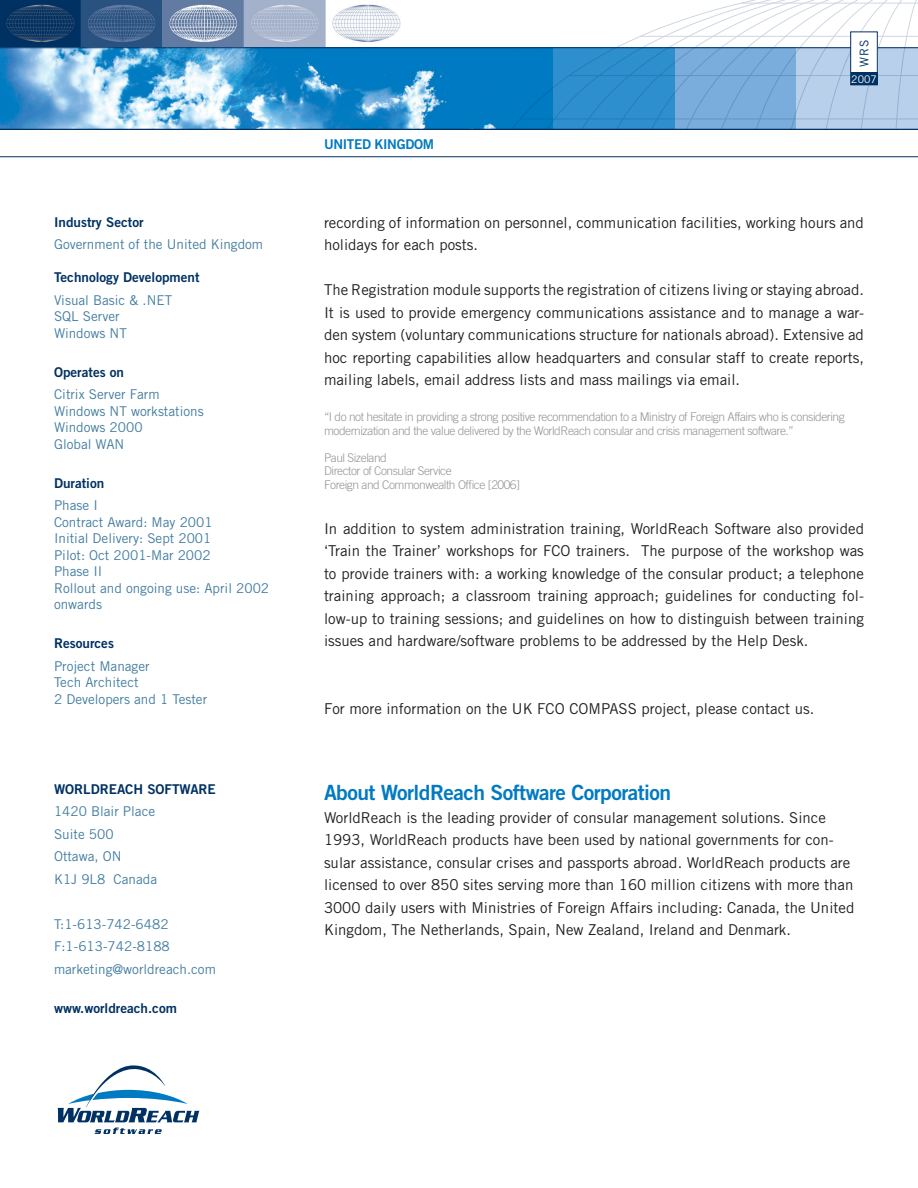
<style>
.page{position:relative;width:918px;height:1188px;background:#fff}
.page>*{position:absolute;margin:0;border:0;box-sizing:border-box;transform-origin:0 0}
.CONTENT_JL_TITLES_SM{font:21px "Trade Gothic Bold Two";letter-spacing:-.025em;color:#007ac2}
.CONTENT_JL{font:15px/22.5px "Trade Gothic";color:#231f20}
.CONTENT_JL_SIDEBAR{font:13.5px/16.5px "Trade Gothic";color:#447ea0}
.CONTENT_JL_SIDEBAR_B{font:13.5px "Trade Gothic Bold Two";color:#003163}
.CONTENT_JL_TITLES{font:13.5px "Trade Gothic Bold Two";letter-spacing:-.025em;color:#007ac2}
.CONTENT_SMALL{font:300 12px/13.5px "Trade Gothic";letter-spacing:-.04em;color:#939598}
.CONTENT_JL_SIDEBAR-2{font:12px "Trade Gothic";color:#003163}
.CONTENT_JL_SIDEBAR-3{font:10.5px "Trade Gothic";color:#fff}
</style>
<div class="page">
<img style="left:0;top:0;width:401px;height:47px">
<img style="left:0;top:48px;width:482px;height:81px">
<hr style="left:0;top:156px;width:918px;height:1px;background:#003163">
<svg style="left:95px;top:1128px;width:67px;height:6px"></svg>
<svg style="left:58px;top:1065px;width:142px;height:57px"></svg>
<svg style="left:482px;top:0;width:436px;height:129px"></svg>
<hr style="left:0;top:129px;width:918px;height:1px;background:#003163">
<hr style="left:0;top:47px;width:918px;height:1px;background:#003163">
<div style="left:851px;top:32px;width:26px;height:53px;background:#fff"></div>
<div style="left:850px;top:32px;width:28px;height:53px;border:1px solid #003163"></div>
<div style="left:851px;top:72px;width:26px;height:13px;background:#003163"></div>
<p class="CONTENT_JL_SIDEBAR_B" style="left:54px;top:214px;width:91px">Industry Sector</p>
<p class="CONTENT_JL_SIDEBAR" style="left:54px;top:236px;width:211px">Government of the United Kingdom</p>
<p class="CONTENT_JL_SIDEBAR_B" style="left:54px;top:269px;width:147px">Technology Development</p>
<p class="CONTENT_JL_SIDEBAR" style="left:54px;top:292px;width:120px">Visual Basic &amp; .NET</p>
<p class="CONTENT_JL_SIDEBAR" style="left:54px;top:308px;width:67px">SQL Server</p>
<p class="CONTENT_JL_SIDEBAR" style="left:54px;top:325px;width:74px">Windows NT</p>
<p class="CONTENT_JL_SIDEBAR_B" style="left:54px;top:364px;width:72px">Operates on</p>
<p class="CONTENT_JL_SIDEBAR" style="left:54px;top:386px;width:107px">Citrix Server Farm</p>
<p class="CONTENT_JL_SIDEBAR" style="left:54px;top:403px;width:151px">Windows NT workstations</p>
<p class="CONTENT_JL_SIDEBAR" style="left:54px;top:419px;width:90px">Windows 2000</p>
<p class="CONTENT_JL_SIDEBAR" style="left:54px;top:436px;width:72px">Global WAN</p>
<p class="CONTENT_JL_SIDEBAR_B" style="left:54px;top:475px;width:52px">Duration</p>
<p class="CONTENT_JL_SIDEBAR" style="left:54px;top:497px;width:45px">Phase I</p>
<p class="CONTENT_JL_SIDEBAR" style="left:54px;top:514px;width:160px">Contract Award: May 2001</p>
<p class="CONTENT_JL_SIDEBAR" style="left:54px;top:530px;width:159px">Initial Delivery: Sept 2001</p>
<p class="CONTENT_JL_SIDEBAR" style="left:54px;top:547px;width:158px">Pilot: Oct 2001-Mar 2002</p>
<p class="CONTENT_JL_SIDEBAR" style="left:54px;top:563px;width:50px">Phase II</p>
<p class="CONTENT_JL_SIDEBAR" style="left:54px;top:580px;width:217px">Rollout and ongoing use: April 2002 onwards</p>
<p class="CONTENT_JL_SIDEBAR_B" style="left:54px;top:635px;width:61px">Resources</p>
<p class="CONTENT_JL_SIDEBAR" style="left:54px;top:658px;width:97px">Project Manager</p>
<p class="CONTENT_JL_SIDEBAR" style="left:54px;top:674px;width:86px">Tech Architect</p>
<p class="CONTENT_JL_SIDEBAR" style="left:54px;top:691px;width:155px">2 Developers and 1 Tester</p>
<p class="CONTENT_JL_SIDEBAR_B" style="left:54px;top:781px;width:163px">WORLDREACH SOFTWARE</p>
<p class="CONTENT_JL_SIDEBAR" style="left:54px;top:803px;width:103px">1420 Blair Place</p>
<p class="CONTENT_JL_SIDEBAR" style="left:54px;top:826px;width:61px">Suite 500</p>
<p class="CONTENT_JL_SIDEBAR" style="left:54px;top:848px;width:69px">Ottawa, ON</p>
<p class="CONTENT_JL_SIDEBAR" style="left:54px;top:871px;width:105px">K1J 9L8 Canada</p>
<p class="CONTENT_JL_SIDEBAR" style="left:54px;top:916px;width:116px">T:1-613-742-6482</p>
<p class="CONTENT_JL_SIDEBAR" style="left:54px;top:938px;width:117px">F:1-613-742-8188</p>
<p class="CONTENT_JL_SIDEBAR" style="left:54px;top:961px;width:163px">marketing@worldreach.com</p>
<p class="CONTENT_JL_SIDEBAR_B" style="left:54px;top:1000px;width:125px">www.worldreach.com</p>
<p class="CONTENT_JL_TITLES" style="left:324px;top:136px;width:111px">UNITED KINGDOM</p>
<p class="CONTENT_JL_SIDEBAR-2" style="left:857px;top:67px;width:29px;rotate:-90deg">WRS</p>
<p class="CONTENT_JL_SIDEBAR-3" style="left:851px;top:72px;width:27px">2007</p>
<p class="CONTENT_JL" style="left:324px;top:211px;width:541px">recording of information on personnel, communication facilities, working hours and holidays for each posts.</p>
<p class="CONTENT_JL" style="left:324px;top:278px;width:542px;text-align:justify">The Registration module supports the registration of citizens living or staying abroad.<br>It is used to provide emergency communications assistance and to manage a war&shy;den system (voluntary communications structure for nationals abroad). Extensive ad hoc reporting capabilities allow headquarters and consular staff to create reports, mailing labels, email address lists and mass mailings via email.</p>
<p class="CONTENT_SMALL" style="left:324px;top:410px;width:522px">“I do not hesitate in providing a strong positive recommendation to a Ministry of Foreign Affairs who is considering modernization and the value delivered by the WorldReach consular and crisis management software.”</p>
<p class="CONTENT_SMALL" style="left:324px;top:450px;width:64px">Paul Sizeland</p>
<p class="CONTENT_SMALL" style="left:324px;top:464px;width:129px">Director of Consular Service</p>
<p class="CONTENT_SMALL" style="left:324px;top:477px;width:198px">Foreign and Commonwealth Office [2006]</p>
<p class="CONTENT_JL" style="left:324px;top:517px;width:542px;text-align:justify">In addition to system administration training, WorldReach Software also provided ‘Train the Trainer’ workshops for FCO trainers. The purpose of the workshop was to provide trainers with: a working knowledge of the consular product; a telephone training approach; a classroom training approach; guidelines for conducting fol&shy;low-up to training sessions; and guidelines on how to distinguish between training issues and hardware/software problems to be addressed by the Help Desk.</p>
<p class="CONTENT_JL" style="left:324px;top:697px;width:492px">For more information on the UK FCO COMPASS project, please contact us.</p>
<p class="CONTENT_JL_TITLES_SM" style="left:324px;top:779px;width:349px">About WorldReach Software Corporation</p>
<p class="CONTENT_JL" style="left:324px;top:806px;width:532px">WorldReach is the leading provider of consular management solutions. Since 1993, WorldReach products have been used by national governments for con&shy;sular assistance, consular crises and passports abroad. WorldReach products are licensed to over 850 sites serving more than 160 million citizens with more than 3000 daily users with Ministries of Foreign Affairs including: Canada, the United Kingdom, The Netherlands, Spain, New Zealand, Ireland and Denmark.</p>
</div>
